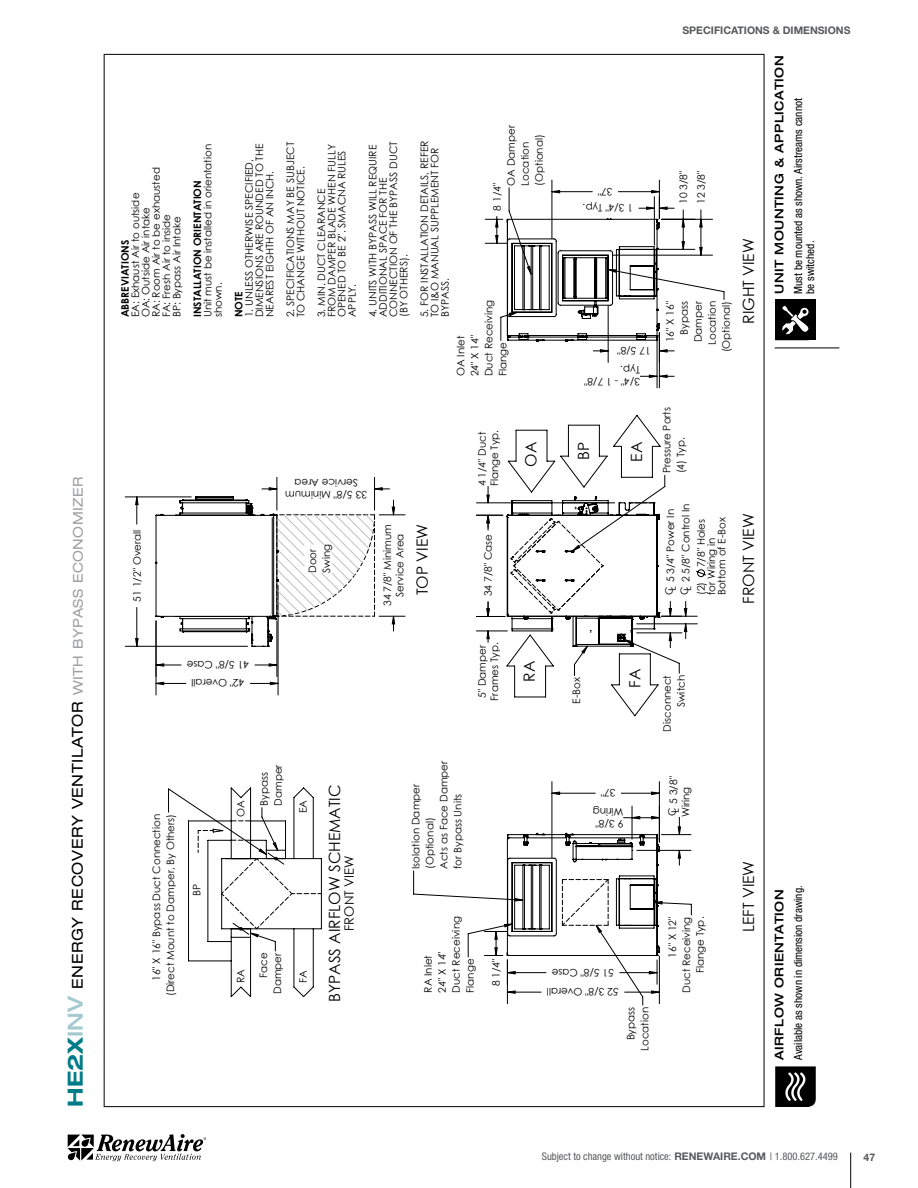
<style>
.page{position:relative;width:918px;height:1188px;background:#fff}
.page>*{position:absolute;margin:0;border:0;box-sizing:border-box;transform-origin:0 0}
.t1{font:15.45px/15.5px "Century Gothic";color:#000}
.t2{font:expanded 15px "Helvetica Neue LT Std";letter-spacing:.04em;color:#000}
.t3{font:12.9px "Century Gothic";color:#000}
.t4{font:500 expanded 12px "Helvetica Neue LT Std";letter-spacing:.04em;color:#000}
.t5{font:condensed 11.25px/12px "Helvetica Neue LT Std";color:#000}
.t6{font:condensed 10.5px "Helvetica Neue LT Std";color:#58595b}
.t7{font:700 10.5px "Helvetica Neue LT Std";color:#58595b}
.t8{font:10.35px/14px "Century Gothic";color:#000}
.t9{font:700 10.35px "Century Gothic";color:#000}
.s1{font-weight:700;font-size:21px;color:#007c89}
.s2{font-weight:500;font-size:21px;color:#a4c9d0}
.s3{font-size:13.5px;color:#9d9fa2}
.s4{font-weight:700;font-stretch:normal}
</style>
<div class="page">
<svg style="left:68px;top:1134px;width:138px;height:27px"></svg>
<hr style="left:850px;top:1153px;width:1px;height:35px;background:#000">
<svg style="left:775px;top:1066px;width:41px;height:41px;background:#292929"></svg>
<hr style="left:775px;top:348px;width:64px;height:1px;background:#000">
<svg style="left:775px;top:300px;width:41px;height:40px;background:#2b2b2b"></svg>
<hr style="left:107px;top:119px;width:1px;height:943px;background:#808080">
<hr style="left:107px;top:1067px;width:655px;height:1px;background:#808080">
<hr style="left:766px;top:119px;width:1px;height:943px;background:#808080">
<hr style="left:107px;top:119px;width:655px;height:1px;background:#808080">
<hr style="left:659px;top:180px;width:1px;height:39px;background:#000">
<hr style="left:552px;top:180px;width:1px;height:59px;background:#000">
<hr style="left:507px;top:960px;width:1px;height:44px;background:#000">
<hr style="left:659px;top:956px;width:1px;height:48px;background:#000">
<hr style="left:125px;top:646px;width:122px;height:1px;background:#000">
<hr style="left:125px;top:497px;width:66px;height:1px;background:#000">
<hr style="left:613px;top:255px;width:100px;height:1px;background:#000">
<hr style="left:662px;top:219px;width:51px;height:1px;background:#000">
<hr style="left:374px;top:477px;width:1px;height:33px;background:#000">
<hr style="left:277px;top:477px;width:1px;height:33px;background:#000">
<hr style="left:277px;top:621px;width:1px;height:56px;background:#000">
<hr style="left:278px;top:585px;width:1px;height:110px;background:#000">
<hr style="left:156px;top:621px;width:1px;height:74px;background:#000">
<svg style="left:168px;top:787px;width:154px;height:211px"></svg>
<svg style="left:135px;top:496px;width:4px;height:151px"></svg>
<svg style="left:155px;top:663px;width:123px;height:4px"></svg>
<svg style="left:155px;top:682px;width:124px;height:3px"></svg>
<svg style="left:155px;top:487px;width:250px;height:160px"></svg>
<svg style="left:476px;top:197px;width:231px;height:787px"></svg>
<h2 class="t2" style="left:68px;top:1107px;width:632px;rotate:-90deg"><span class="s1">HE2X</span><span class="s2">INV</span> ENERGY RECOVERY VENTILATOR <span class="s3">WITH BYPASS ECONOMIZER</span></h2>
<p class="t8" style="left:130px;top:317px;width:151px;line-height:10.4px;rotate:-90deg">EA: Exhaust Air to outside<br>OA: Outside Air intake<br>RA: Room Air to be exhausted<br>FA: Fresh Air to inside<br>BP: Bypass Air Intake</p>
<p class="t9" style="left:117px;top:317px;width:79px;rotate:-90deg">ABBREVIATIONS</p>
<p class="t8" style="left:202px;top:317px;width:175px;line-height:10.4px;rotate:-90deg">Unit must be installed in orientation shown.</p>
<p class="t9" style="left:190px;top:317px;width:139px;rotate:-90deg">INSTALLATION ORIENTATION</p>
<p class="t8" style="left:130px;top:602px;width:73px;rotate:-90deg">51 1/2" Overall</p>
<p class="t8" style="left:504px;top:186px;width:62px;rotate:-90deg">OA Damper<br>Location (Optional)</p>
<p class="t8" style="left:244px;top:317px;width:175px;line-height:10.4px;rotate:-90deg">1. UNLESS OTHERWISE SPECIFIED,<br>DIMENSIONS ARE ROUNDED TO THE<br>NEAREST EIGHTH OF AN INCH.</p>
<p class="t8" style="left:285px;top:317px;width:177px;line-height:10.4px;rotate:-90deg">2. SPECIFICATIONS MAY BE SUBJECT<br>TO CHANGE WITHOUT NOTICE.</p>
<p class="t8" style="left:316px;top:317px;width:174px;line-height:10.4px;rotate:-90deg">3. MIN. DUCT CLEARANCE<br>FROM DAMPER BLADE WHEN FULLY<br>OPENED TO BE 2". SMACNA RULES<br>APPLY.</p>
<p class="t8" style="left:368px;top:317px;width:177px;line-height:10.4px;rotate:-90deg">4. UNITS WITH BYPASS WILL REQUIRE<br>ADDITIONAL SPACE FOR THE<br>CONNECTION OF THE BYPASS DUCT (BY OTHERS).</p>
<p class="t8" style="left:419px;top:317px;width:178px;line-height:10.4px;rotate:-90deg">5. FOR INSTALLATION DETAILS, REFER<br>TO I&amp;O MANUAL SUPPLEMENT FOR<br>BYPASS.</p>
<p class="t8" style="left:490px;top:211px;width:29px;rotate:-90deg">8 1/4"</p>
<p class="t9" style="left:231px;top:317px;width:28px;rotate:-90deg">NOTE</p>
<p class="t8" style="left:454px;top:376px;width:78px;rotate:-90deg">OA Inlet<br>24" X 14"<br>Duct Receiving<br>Flange</p>
<p class="t8" style="left:367px;top:501px;width:83px;line-height:12.3px;text-align:center;rotate:-180deg">33 5/8" Minimum<br>Service Area</p>
<p class="t8" style="left:476px;top:486px;width:58px;line-height:12.3px;rotate:-90deg">4 1/4" Duct<br>Flange Typ.</p>
<h1 class="t1" style="left:523px;top:467px;width:26px;rotate:-90deg">OA</h1>
<p class="t8" style="left:613px;top:199px;width:16px;rotate:-180deg">37"</p>
<p class="t8" style="left:633px;top:215px;width:52px;rotate:-180deg">1 3/4" Typ.</p>
<p class="t8" style="left:651px;top:358px;width:35px;rotate:-180deg">17 5/8"</p>
<p class="t8" style="left:640px;top:389px;width:58px;line-height:12.3px;rotate:-180deg">3/4" - 1 7/8"<br>Typ.</p>
<h1 class="t1" style="left:576px;top:460px;width:20px;rotate:-90deg">BP</h1>
<h1 class="t1" style="left:629px;top:462px;width:21px;rotate:-90deg">EA</h1>
<p class="t7" style="left:683px;top:24px;width:169px">SPECIFICATIONS &amp; DIMENSIONS</p>
<p class="t8" style="left:676px;top:204px;width:35px;rotate:-90deg">10 3/8"</p>
<p class="t8" style="left:694px;top:204px;width:35px;rotate:-90deg">12 3/8"</p>
<p class="t8" style="left:663px;top:352px;width:53px;text-align:right;rotate:-90deg">16" X 16"<br>Bypass<br>Damper<br>Location (Optional)</p>
<h1 class="t1" style="left:741px;top:324px;width:87px;rotate:-90deg">RIGHT VIEW</h1>
<p class="t4" style="left:772px;top:294px;width:240px;rotate:-90deg">UNIT MOUNTING &amp; APPLICATION</p>
<p class="t5" style="left:792px;top:294px;width:197px;rotate:-90deg">Must be mounted as shown. Airstreams cannot be switched.</p>
<p class="t8" style="left:660px;top:473px;width:68px;rotate:-90deg">Pressure Ports (4) Typ.</p>
<p class="t8" style="left:305px;top:573px;width:31px;rotate:-90deg">Door<br>Swing</p>
<p class="t8" style="left:381px;top:606px;width:83px;line-height:12.3px;text-align:center;rotate:-90deg">34 7/8" Minimum<br>Service Area</p>
<p class="t8" style="left:679px;top:595px;width:93px;rotate:-90deg">CL 2 5/8" Control In</p>
<p class="t8" style="left:663px;top:595px;width:87px;rotate:-90deg">CL 5 3/4" Power In</p>
<h1 class="t1" style="left:414px;top:595px;width:73px;rotate:-90deg">TOP VIEW</h1>
<p class="t8" style="left:706px;top:595px;width:80px;line-height:10.4px;rotate:-90deg">for Wiring in<br>Bottom of E-Box</p>
<p class="t8" style="left:694px;top:595px;width:78px;rotate:-90deg">(2) 7/8" Holes</p>
<p class="t8" style="left:481px;top:596px;width:64px;rotate:-90deg">34 7/8" Case</p>
<h1 class="t1" style="left:741px;top:604px;width:92px;rotate:-90deg">FRONT VIEW</h1>
<p class="t8" style="left:249px;top:672px;width:64px;rotate:-180deg">41 5/8" Case</p>
<p class="t8" style="left:245px;top:690px;width:55px;rotate:-180deg">42" Overall</p>
<p class="t8" style="left:149px;top:996px;width:184px;text-align:right;rotate:-90deg">16" X 16" Bypass Duct Connection (Direct Mount to Damper, By Others)</p>
<p class="t8" style="left:190px;top:896px;width:14px;rotate:-90deg">BP</p>
<p class="t8" style="left:257px;top:806px;width:43px;rotate:-90deg">Bypass<br>Damper</p>
<p class="t8" style="left:234px;top:817px;width:18px;rotate:-90deg">OA</p>
<p class="t8" style="left:296px;top:813px;width:15px;rotate:-90deg">EA</p>
<p class="t8" style="left:256px;top:994px;width:43px;text-align:right;rotate:-90deg">Face<br>Damper</p>
<p class="t8" style="left:234px;top:983px;width:15px;rotate:-90deg">RA</p>
<p class="t8" style="left:296px;top:983px;width:14px;rotate:-90deg">FA</p>
<h1 class="t1" style="left:327px;top:1002px;width:219px;rotate:-90deg">BYPASS AIRFLOW SCHEMATIC</h1>
<p class="t3" style="left:340px;top:931px;width:77px;rotate:-90deg">FRONT VIEW</p>
<p class="t8" style="left:476px;top:701px;width:60px;line-height:12.3px;rotate:-90deg">5" Damper<br>Frames Typ.</p>
<p class="t8" style="left:409px;top:869px;width:110px;rotate:-90deg">Isolation Damper (Optional)<br>Acts as Face Damper for Bypass Units</p>
<p class="t8" style="left:421px;top:993px;width:78px;rotate:-90deg">RA Inlet<br>24" X 14"<br>Duct Receiving<br>Flange</p>
<p class="t8" style="left:489px;top:986px;width:29px;rotate:-90deg">8 1/4"</p>
<h1 class="t1" style="left:521px;top:682px;width:22px;rotate:-90deg">RA</h1>
<p class="t8" style="left:569px;top:704px;width:28px;rotate:-90deg">E-Box</p>
<h1 class="t1" style="left:627px;top:688px;width:20px;rotate:-90deg">FA</h1>
<p class="t8" style="left:616px;top:800px;width:16px;rotate:-180deg">37"</p>
<p class="t8" style="left:623px;top:830px;width:32px;line-height:12.3px;rotate:-180deg">9 3/8"<br>Wiring</p>
<p class="t8" style="left:660px;top:732px;width:58px;text-align:right;rotate:-90deg">Disconnect<br>Switch</p>
<p class="t8" style="left:667px;top:817px;width:42px;line-height:12.3px;rotate:-90deg">CL 5 3/8"<br>Wiring</p>
<p class="t8" style="left:614px;top:980px;width:64px;rotate:-180deg">51 5/8" Case</p>
<p class="t8" style="left:619px;top:999px;width:73px;rotate:-180deg">52 3/8" Overall</p>
<p class="t8" style="left:624px;top:1051px;width:45px;text-align:right;rotate:-90deg">Bypass<br>Location</p>
<p class="t8" style="left:665px;top:993px;width:78px;text-align:right;rotate:-90deg">16" X 12"<br>Duct Receiving<br>Flange Typ.</p>
<h1 class="t1" style="left:741px;top:932px;width:73px;rotate:-90deg">LEFT VIEW</h1>
<h1 class="t1" style="left:782px;top:1067px;width:222px;rotate:-90deg">Model: HE2XINV [Bypass]<br>Drawing Type: Unit Dimension</h1>
<p class="t4" style="left:772px;top:1060px;width:172px;rotate:-90deg">AIRFLOW ORIENTATION</p>
<p class="t5" style="left:792px;top:1060px;width:176px;rotate:-90deg">Available as shown in dimension drawing.</p>
<p class="t6" style="left:542px;top:1151px;width:297px">Subject to change without notice: <span class="s4">RENEWAIRE.COM</span> | 1.800.627.4499</p>
<p class="t7" style="left:864px;top:1151px;width:13px">47</p>
</div>
